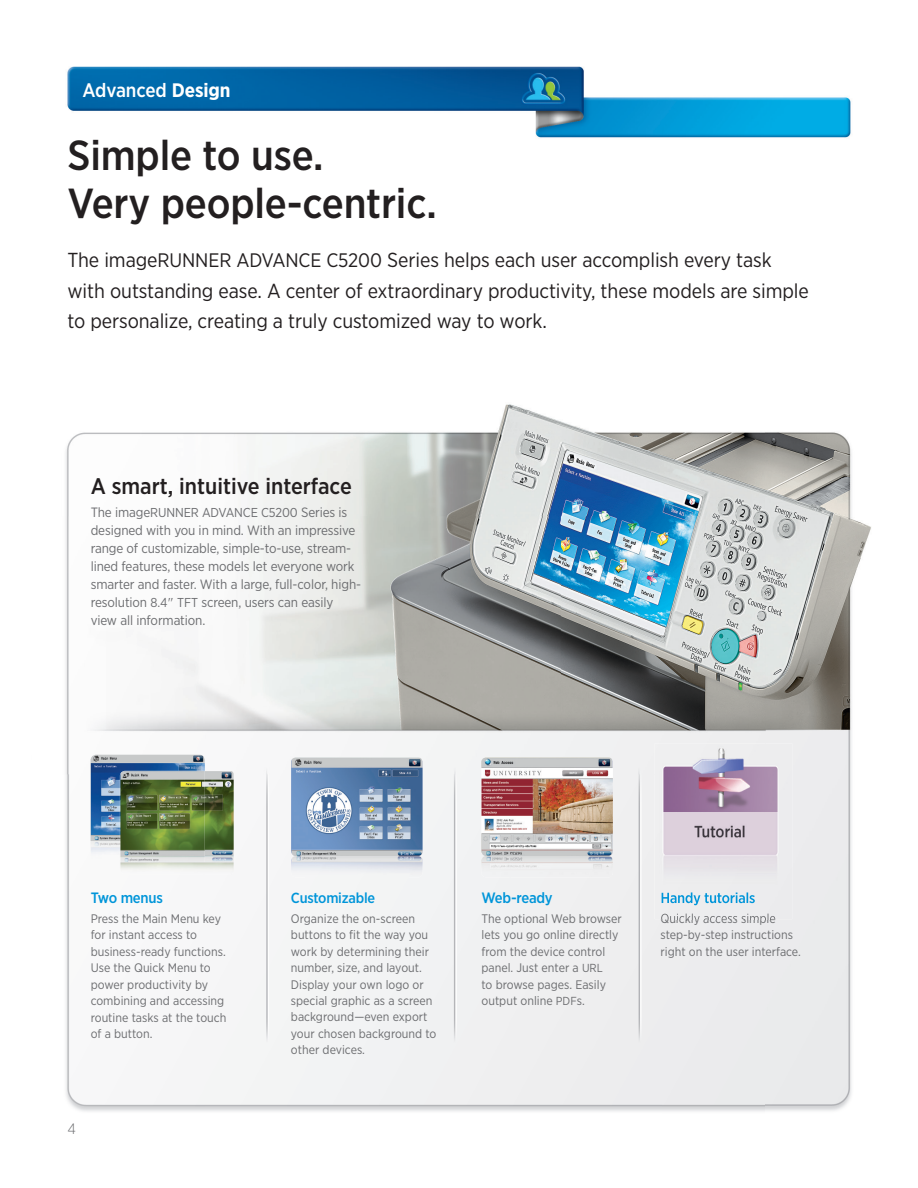
<style>
.page{position:relative;width:918px;height:1188px;background:#fff}
.page>*{position:absolute;margin:0;border:0;box-sizing:border-box;transform-origin:0 0}
.t1{font:500 42px/48px "Gotham Narrow";letter-spacing:-.005em;color:#231f20}
.t2{font:500 22.5px "Gotham Narrow";color:#231f20}
.t3{font:20.25px/30.8px "Gotham Narrow";letter-spacing:-.005em;color:#231f20}
.t4{font:500 19.5px "Gotham Narrow";letter-spacing:-.005em;color:#fff}
.t5{font:500 15px "Gotham Narrow";letter-spacing:-.015em;color:#0095d9}
.t6{font:300 15px "Gotham Narrow";color:#6c6d70}
.t7{font:500 14.7px "Gotham Narrow";letter-spacing:-.015em;color:#0095d9}
.t8{font:13.5px/18px "Gotham Narrow";letter-spacing:-.01em;color:#6c6d70}
.t9{font:12.9px "Gotham Narrow";letter-spacing:-.01em;color:#6c6d70}
.t10{font:12.3px/16.5px "Gotham Narrow";color:#6c6d70}
.s1{font-weight:700}
.s2{font-size:19.5px}
.s3{font-size:13.5px}
.s4{font-size:12.9px}
.s5{font-size:11.7px}
</style>
<div class="page">
<img style="left:65px;top:404px;width:700px;height:370px">
<img style="left:765px;top:432px;width:106px;height:679px">
<img style="left:66px;top:774px;width:36px;height:338px">
<div style="left:204px;top:774px;width:102px;height:338px;background:#f5f5f6"></div>
<div style="left:408px;top:774px;width:102px;height:338px;background:#f0f1f2"></div>
<div style="left:612px;top:774px;width:51px;height:338px;background:#eeeeef"></div>
<img style="left:661px;top:919px;width:115px;height:5px">
<img style="left:67px;top:66px;width:784px;height:72px">
<img style="left:291px;top:757px;width:132px;height:120px">
<img style="left:482px;top:757px;width:131px;height:120px">
<img style="left:486px;top:856px;width:123px;height:1px">
<img style="left:295px;top:856px;width:123px;height:1px">
<img style="left:91px;top:755px;width:114px;height:107px">
<img style="left:120px;top:771px;width:114px;height:103px">
<img style="left:120px;top:771px;width:85px;height:91px">
<img style="left:655px;top:743px;width:137px;height:176px">
<img style="left:662px;top:892px;width:93px;height:13px">
<img style="left:661px;top:914px;width:115px;height:5px">
<h3 class="t4" style="left:82px;top:77px;width:150px">Advanced <span class="s1">Design</span></h3>
<h1 class="t1" style="left:68px;top:131px;width:371px">Simple to use.<br>Very people-centric.</h1>
<h3 class="t3" style="left:68px;top:244px;width:743px">The image<span class="s2">RUNNER ADVANCE C5200</span> Series helps each user accomplish every task with outstanding ease. A center of extraordinary productivity, these models are simple to personalize, creating a truly customized way to work.</h3>
<h2 class="t2" style="left:91px;top:472px;width:263px">A smart, intuitive interface</h2>
<p class="t9" style="left:91px;top:504px;width:258px"><span class="s3">The image</span>RUNNER ADVANCE C5200 <span class="s3">Series is</span></p>
<p class="t8" style="left:91px;top:521px;width:272px">designed with you in mind. With an impressive range of customizable, simple-to-use, stream&shy;lined features, these models let everyone work smarter and faster. With a large, full-color, high&shy;resolution <span class="s4">8.4" TFT</span> screen, users can easily view all information.</p>
<p class="t5" style="left:91px;top:889px;width:74px">Two menus</p>
<p class="t10" style="left:91px;top:910px;width:137px">Press the Main Menu key for instant access to business-ready functions.<br>Use the Quick Menu to power productivity by combining and accessing routine tasks at the touch of a button.</p>
<p class="t6" style="left:68px;top:1120px;width:10px">4</p>
<p class="t7" style="left:291px;top:889px;width:86px">Customizable</p>
<p class="t10" style="left:291px;top:910px;width:147px">Organize the on-screen buttons to fit the way you work by determining their number, size, and layout.<br>Display your own logo or special graphic as a screen background—even export your chosen background to other devices.</p>
<p class="t5" style="left:482px;top:889px;width:73px">Web-ready</p>
<p class="t10" style="left:482px;top:910px;width:142px">The optional Web browser lets you go online directly from the device control panel. Just enter a <span class="s5">URL<br></span>to browse pages. Easily output online <span class="s5">PDF</span>s.</p>
<p class="t10" style="left:660px;top:910px;width:142px">Quickly access simple step-by-step instructions right on the user interface.</p>
</div>
